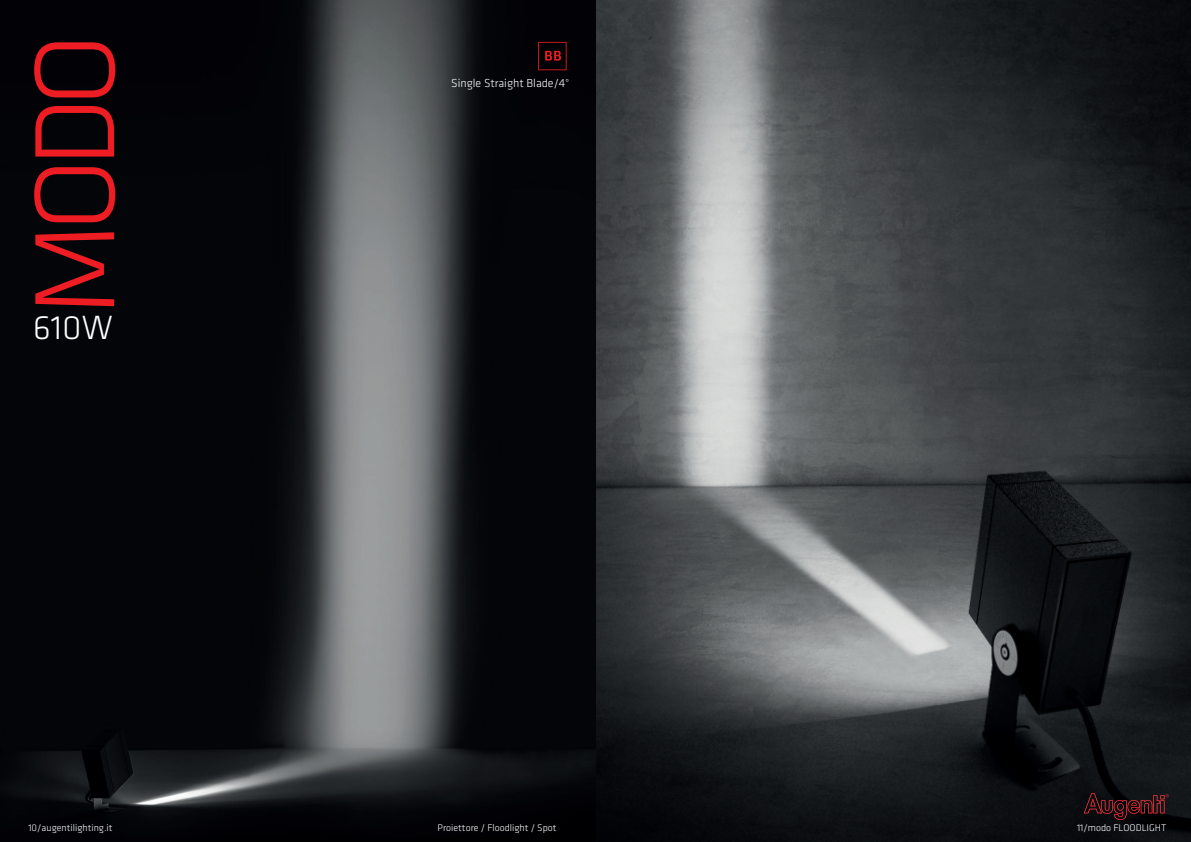
<style>
.page{position:relative;width:1191px;height:842px;background:#fff}
.page>*{position:absolute;margin:0;border:0;box-sizing:border-box;transform-origin:0 0}
.t1{font:300 118.2px "Klavika";color:#ee1d23}
.t2{font:300 34.8px "Klavika";color:#fff}
.t3{font:300 12px "Klavika";color:#fff}
.t4{font:300 10px "Klavika";color:#fff}
</style>
<div class="page">
<img style="left:595px;top:0;width:595px;height:842px">
<img style="left:0;top:0;width:595px;height:842px">
<svg style="left:1083px;top:793px;width:85px;height:27px;background:#311215"></svg>
<svg style="left:538px;top:42px;width:28px;height:28px"></svg>
<h1 class="t1" style="left:32px;top:316px;width:284px;rotate:-90deg">MODO</h1>
<h2 class="t2" style="left:33px;top:315px;width:81px">610W</h2>
<p class="t3" style="left:451px;top:78px;width:120px">Single Straight Blade/4°</p>
<p class="t4" style="left:28px;top:824px;width:86px">10/augentilighting.it</p>
<p class="t4" style="left:437px;top:824px;width:120px">Proiettore / Floodlight / Spot</p>
<p class="t4" style="left:1077px;top:824px;width:91px">11/modo FLOODLIGHT</p>
</div>
